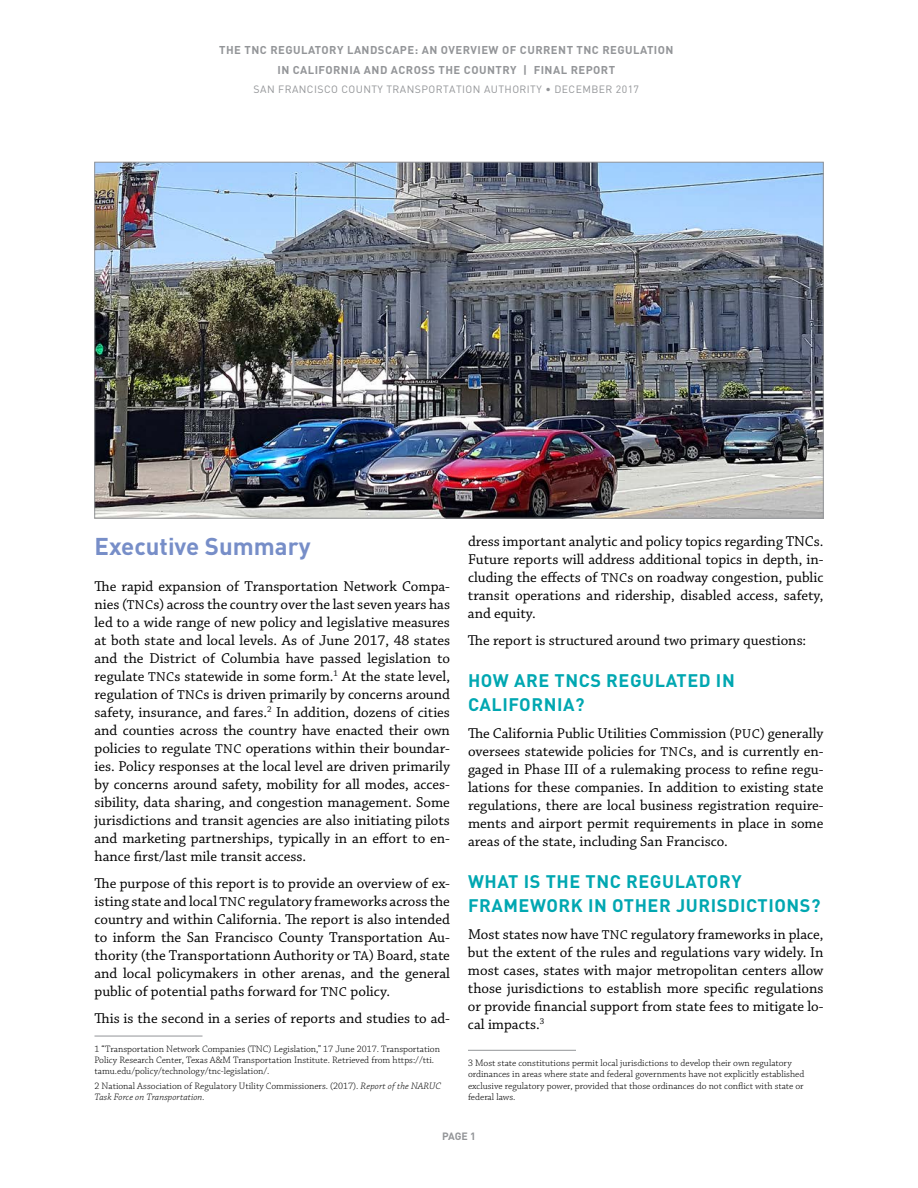
<style>
.page{position:relative;width:918px;height:1188px;background:#fff}
.page>*{position:absolute;margin:0;border:0;box-sizing:border-box;transform-origin:0 0}
.t1{font:700 24px "DIN";color:#778ec8}
.t2{font:700 18px/24px "DIN";letter-spacing:.03em;color:#00a7b1}
.t3{font:15px/18px "Chaparral Pro";color:#000;text-align:justify}
.t4{font:700 11.25px/19.5px "DIN";letter-spacing:.04em;color:#939598;text-align:center}
.t5{font:10.5px "DIN";letter-spacing:.04em;color:#939598}
.t6{font:700 10.5px "DIN";color:#939598}
.t7{font:300 9.75px/11.2px "Chaparral Pro";color:#000}
.s1{font-size:13.5px}
.s2{font-style:italic}
</style>
<div class="page">
<hr style="left:94px;top:1036px;width:108px;height:1px;background:#939598">
<hr style="left:468px;top:1050px;width:108px;height:1px;background:#939598">
<img style="left:96px;top:164px;width:726px;height:352px">
<p class="t4" style="left:219px;top:40px;width:456px">THE TNC REGULATORY LANDSCAPE: AN OVERVIEW OF CURRENT TNC REGULATION<br>IN CALIFORNIA AND ACROSS THE COUNTRY | FINAL REPORT</p>
<p class="t5" style="left:254px;top:83px;width:387px">SAN FRANCISCO COUNTY TRANSPORTATION AUTHORITY • DECEMBER 2017</p>
<h1 class="t1" style="left:94px;top:530px;width:218px">Executive Summary</h1>
<p class="t3" style="left:94px;top:577px;width:357px">The rapid expansion of Transportation Network Compa&shy;nies (<span class="s1">TNC</span>s) across the country over the last seven years has led to a wide range of new policy and legislative measures at both state and local levels. As of June 2017, 48 states and the District of Columbia have passed legislation to regulate <span class="s1">TNC</span>s statewide in some form.<sup>1</sup> At the state level, regulation of <span class="s1">TNC</span>s is driven primarily by concerns around safety, insurance, and fares.<sup>2</sup> In addition, dozens of cities and counties across the country have enacted their own policies to regulate <span class="s1">TNC</span> operations within their boundar&shy;ies. Policy responses at the local level are driven primarily by concerns around safety, mobility for all modes, acces&shy;sibility, data sharing, and congestion management. Some jurisdictions and transit agencies are also initiating pilots and marketing partnerships, typically in an effort to en&shy;hance first/last mile transit access.</p>
<p class="t3" style="left:94px;top:874px;width:357px">The purpose of this report is to provide an overview of ex&shy;isting state and local <span class="s1">TNC</span> regulatory frameworks across the country and within California. The report is also intended to inform the San Francisco County Transportation Au&shy;thority (the Transportationn Authority or <span class="s1">TA</span>) Board, state and local policymakers in other arenas, and the general public of potential paths forward for <span class="s1">TNC</span> policy.</p>
<p class="t3" style="left:94px;top:1009px;width:357px">This is the second in a series of reports and studies to ad-</p>
<p class="t7" style="left:94px;top:1044px;width:347px">1 “Transportation Network Companies (TNC) Legislation,” 17 June 2017. Transportation<br>Policy Research Center, Texas A&amp;M Transportation Institute. Retrieved from https://tti. tamu.edu/policy/technology/tnc-legislation/.</p>
<p class="t7" style="left:94px;top:1080px;width:348px">2 National Association of Regulatory Utility Commissioners. (2017). <span class="s2">Report of the NARUC<br>Task Force on Transportation.</span></p>
<p class="t3" style="left:468px;top:533px;width:357px">dress important analytic and policy topics regarding TNCs.<br>Future reports will address additional topics in depth, in&shy;cluding the effects of <span class="s1">TNC</span>s on roadway congestion, public transit operations and ridership, disabled access, safety, and equity.</p>
<p class="t3" style="left:468px;top:632px;width:340px">The report is structured around two primary questions:</p>
<p class="t2" style="left:468px;top:667px;width:268px">HOW ARE TNCS REGULATED IN<br>CALIFORNIA?</p>
<p class="t3" style="left:468px;top:725px;width:357px">The California Public Utilities Commission (<span class="s1">PUC</span>) generally oversees statewide policies for <span class="s1">TNC</span>s, and is currently en&shy;gaged in Phase III of a rulemaking process to refine regu&shy;lations for these companies. In addition to existing state regulations, there are local business registration require&shy;ments and airport permit requirements in place in some areas of the state, including San Francisco.</p>
<p class="t2" style="left:468px;top:868px;width:354px">WHAT IS THE TNC REGULATORY<br>FRAMEWORK IN OTHER JURISDICTIONS?</p>
<p class="t3" style="left:468px;top:926px;width:357px">Most states now have <span class="s1">TNC</span> regulatory frameworks in place, but the extent of the rules and regulations vary widely. In most cases, states with major metropolitan centers allow those jurisdictions to establish more specific regulations or provide financial support from state fees to mitigate lo&shy;cal impacts.<sup>3</sup></p>
<p class="t7" style="left:468px;top:1058px;width:338px">3 Most state constitutions permit local jurisdictions to develop their own regulatory ordinances in areas where state and federal governments have not explicitly established exclusive regulatory power, provided that those ordinances do not conflict with state or federal laws.</p>
<p class="t6" style="left:442px;top:1129px;width:35px">PAGE 1</p>
</div>
